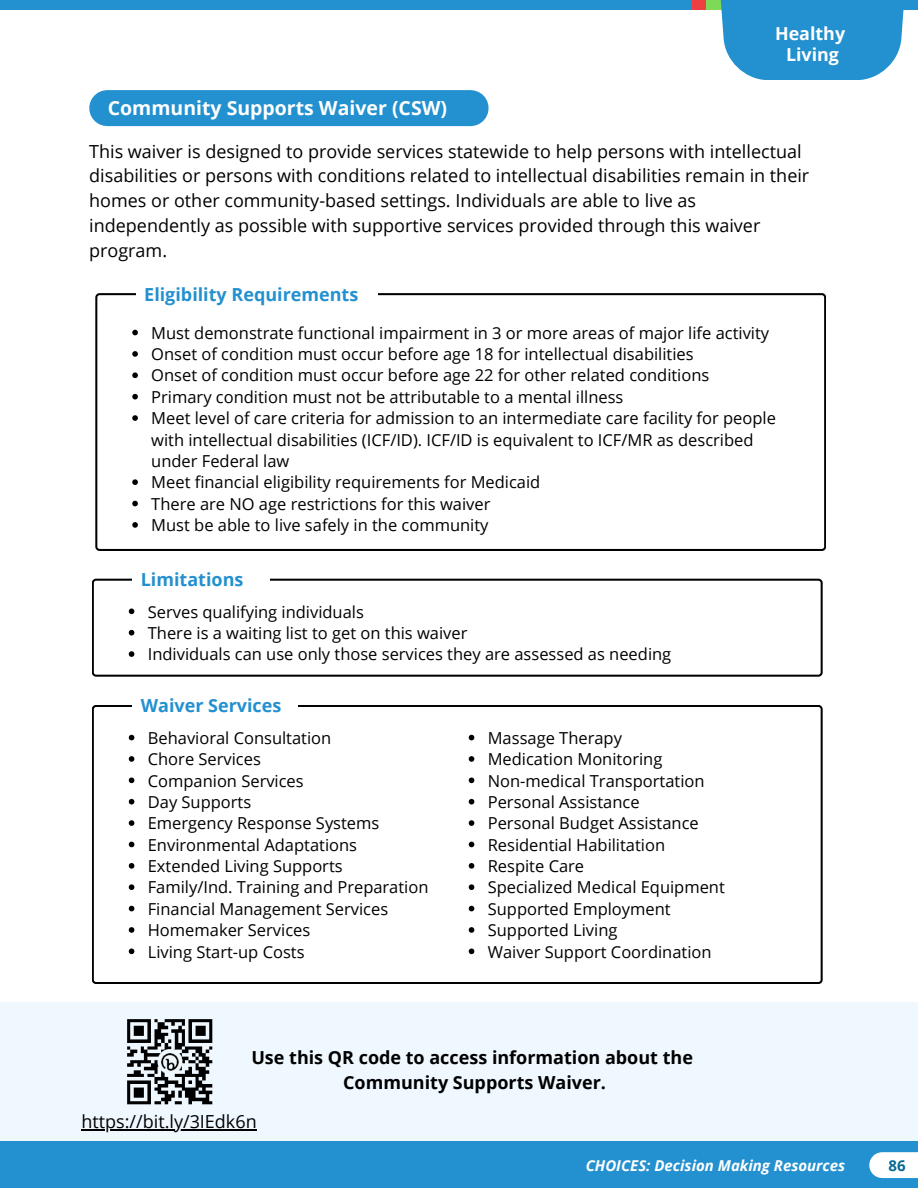
<style>
.page{position:relative;width:918px;height:1188px;background:#fff}
.page>*{position:absolute;margin:0;border:0;box-sizing:border-box;transform-origin:0 0}
.t1{font:700 19.5px "Open Sans";color:#fff}
.t2{font:18px/24.8px "Open Sans";color:#000}
.t3{font:700 18px/24.8px "Open Sans";color:#000;text-align:center}
.t4{font:700 18px "Open Sans";color:#2390cf}
.t5{font:700 17.85px/21.3px "Open Sans";color:#fff;text-align:center}
.t6{font:16.5px/21.3px "Open Sans";color:#000}
.t7{font:italic 700 15px "Open Sans";color:#fff}
.t8{font:700 15px "Open Sans";color:#096894}
</style>
<div class="page">
<svg style="left:95px;top:293px;width:731px;height:258px"></svg>
<svg style="left:92px;top:579px;width:731px;height:98px"></svg>
<div style="left:0;top:1002px;width:918px;height:186px;background:#eff8ff"></div>
<svg style="left:92px;top:705px;width:731px;height:279px"></svg>
<div style="left:136px;top:272px;width:242px;height:45px;background:#fff"></div>
<div style="left:132px;top:557px;width:137px;height:45px;background:#fff"></div>
<div style="left:132px;top:683px;width:166px;height:45px;background:#fff"></div>
<div style="left:0;top:1141px;width:918px;height:47px;background:#2390cf"></div>
<div style="left:882px;top:1152px;width:36px;height:26px;background:#fff"></div>
<div style="left:0;top:0;width:918px;height:10px;background:#2390cf"></div>
<div style="left:692px;top:0;width:67px;height:10px;background:#ee4042"></div>
<div style="left:706px;top:0;width:68px;height:10px;background:#7ed957"></div>
<div style="left:716px;top:0;width:193px;height:80px;background:#2390cf"></div>
<div style="left:107px;top:90px;width:364px;height:36px;background:#2390cf"></div>
<svg style="left:132px;top:330px;width:6px;height:5px"></svg>
<svg style="left:132px;top:351px;width:6px;height:6px"></svg>
<svg style="left:132px;top:372px;width:6px;height:6px"></svg>
<svg style="left:132px;top:394px;width:6px;height:5px"></svg>
<svg style="left:132px;top:415px;width:6px;height:6px"></svg>
<svg style="left:132px;top:479px;width:6px;height:6px"></svg>
<svg style="left:132px;top:501px;width:6px;height:5px"></svg>
<svg style="left:132px;top:522px;width:6px;height:6px"></svg>
<svg style="left:129px;top:609px;width:5px;height:5px"></svg>
<svg style="left:129px;top:630px;width:5px;height:6px"></svg>
<svg style="left:129px;top:651px;width:5px;height:6px"></svg>
<svg style="left:129px;top:735px;width:5px;height:5px"></svg>
<svg style="left:129px;top:756px;width:5px;height:6px"></svg>
<svg style="left:129px;top:778px;width:5px;height:5px"></svg>
<svg style="left:129px;top:799px;width:5px;height:6px"></svg>
<svg style="left:129px;top:820px;width:5px;height:6px"></svg>
<svg style="left:129px;top:842px;width:5px;height:5px"></svg>
<svg style="left:129px;top:863px;width:5px;height:6px"></svg>
<svg style="left:129px;top:884px;width:5px;height:6px"></svg>
<svg style="left:129px;top:906px;width:5px;height:5px"></svg>
<svg style="left:129px;top:927px;width:5px;height:6px"></svg>
<svg style="left:129px;top:949px;width:5px;height:5px"></svg>
<svg style="left:469px;top:735px;width:5px;height:5px"></svg>
<svg style="left:469px;top:756px;width:5px;height:6px"></svg>
<svg style="left:469px;top:778px;width:5px;height:5px"></svg>
<svg style="left:469px;top:799px;width:5px;height:6px"></svg>
<svg style="left:469px;top:820px;width:5px;height:6px"></svg>
<svg style="left:469px;top:842px;width:5px;height:5px"></svg>
<svg style="left:469px;top:863px;width:5px;height:6px"></svg>
<svg style="left:469px;top:884px;width:5px;height:6px"></svg>
<svg style="left:469px;top:906px;width:5px;height:5px"></svg>
<svg style="left:469px;top:927px;width:5px;height:6px"></svg>
<svg style="left:469px;top:949px;width:5px;height:5px"></svg>
<img style="left:127px;top:1019px;width:86px;height:86px">
<hr style="left:81px;top:1129px;width:176px;height:2px;background:#000">
<p class="t1" style="left:108px;top:94px;width:341px">Community Supports Waiver (CSW)</p>
<p class="t5" style="left:775px;top:23px;width:72px">Healthy<br>Living</p>
<p class="t2" style="left:89px;top:138px;width:722px">This waiver is designed to provide services statewide to help persons with intellectual disabilities or persons with conditions related to intellectual disabilities remain in their homes or other community-based settings. Individuals are able to live as independently as possible with supportive services provided through this waiver program.</p>
<p class="t4" style="left:144px;top:281px;width:216px">Eligibility Requirements</p>
<p class="t6" style="left:151px;top:322px;width:626px">Must demonstrate functional impairment in 3 or more areas of major life activity Onset of condition must occur before age 18 for intellectual disabilities<br>Onset of condition must occur before age 22 for other related conditions<br>Primary condition must not be attributable to a mental illness<br>Meet level of care criteria for admission to an intermediate care facility for people with intellectual disabilities (ICF/ID). ICF/ID is equivalent to ICF/MR as described under Federal law<br>Meet financial eligibility requirements for Medicaid<br>There are NO age restrictions for this waiver<br>Must be able to live safely in the community</p>
<p class="t4" style="left:141px;top:567px;width:104px">Limitations</p>
<p class="t6" style="left:148px;top:600px;width:525px">Serves qualifying individuals<br>There is a waiting list to get on this waiver<br>Individuals can use only those services they are assessed as needing</p>
<p class="t4" style="left:141px;top:693px;width:142px">Waiver Services</p>
<p class="t6" style="left:148px;top:727px;width:282px">Behavioral Consultation<br>Chore Services<br>Companion Services<br>Day Supports<br>Emergency Response Systems<br>Environmental Adaptations<br>Extended Living Supports<br>Family/Ind. Training and Preparation<br>Financial Management Services<br>Homemaker Services<br>Living Start-up Costs</p>
<p class="t6" style="left:488px;top:727px;width:239px">Massage Therapy<br>Medication Monitoring<br>Non-medical Transportation<br>Personal Assistance<br>Personal Budget Assistance<br>Residential Habilitation<br>Respite Care<br>Specialized Medical Equipment<br>Supported Employment<br>Supported Living<br>Waiver Support Coordination</p>
<p class="t3" style="left:251px;top:1045px;width:443px">Use this QR code to access information about the<br>Community Supports Waiver.</p>
<p class="t2" style="left:81px;top:1109px;width:177px">https://bit.ly/3IEdk6n</p>
<p class="t7" style="left:586px;top:1155px;width:261px">CHOICES: Decision Making Resources</p>
<p class="t8" style="left:889px;top:1155px;width:19px">86</p>
</div>
